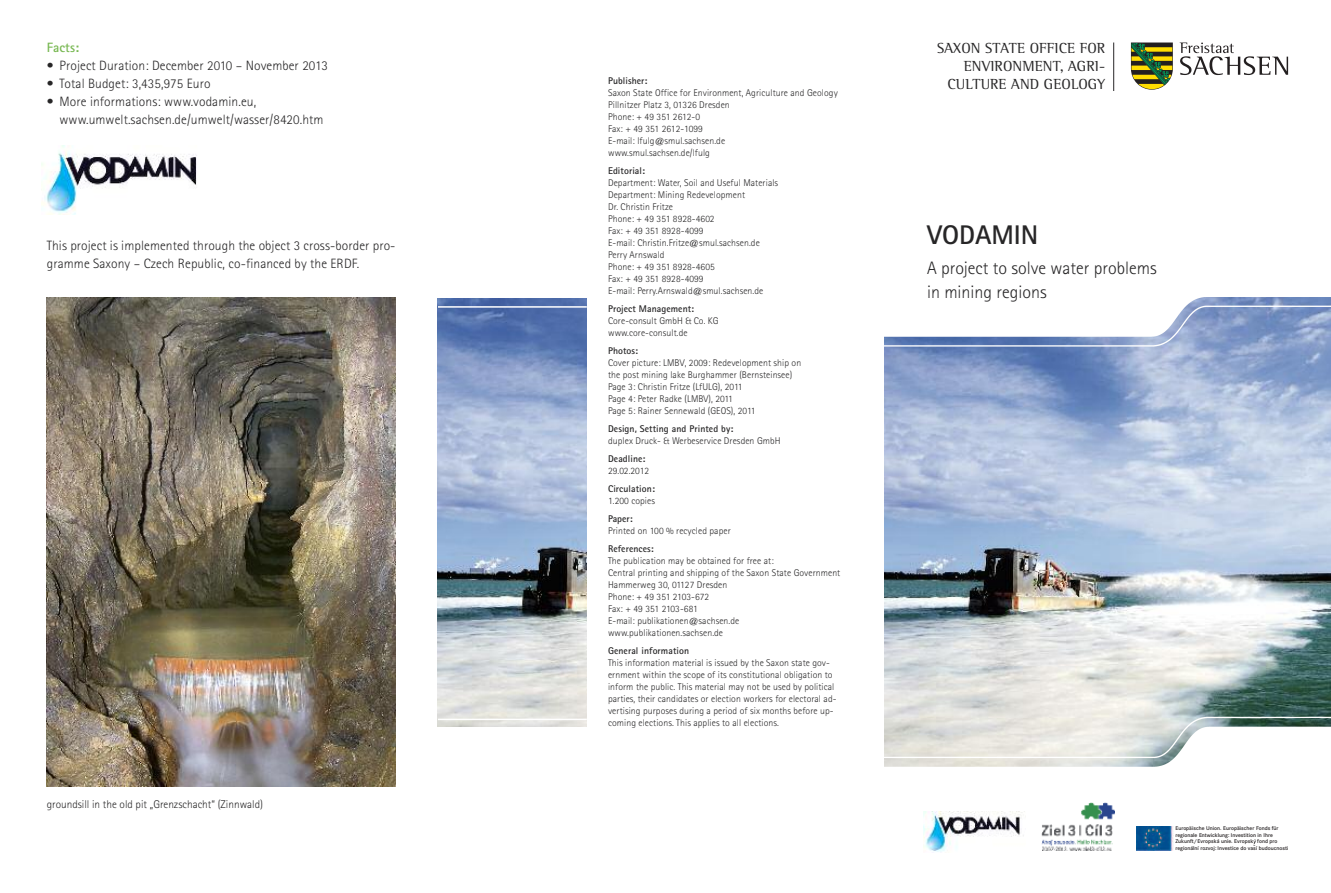
<style>
.page{position:relative;width:1331px;height:893px;background:#fff}
.page>*{position:absolute;margin:0;border:0;box-sizing:border-box;transform-origin:0 0}
.t1{font:700 27px "Rotis Sans Serif";color:#272627}
.t2{font:300 18px/24px "Rotis Sans Serif";color:#272627}
.t3{font:15px/18px "Rotis Semi Serif";letter-spacing:.005em;color:#272627;text-align:right}
.t4{font:300 13.5px/18px "Rotis Sans Serif";letter-spacing:.005em;color:#272627;scale:1.05 1}
.t5{font:300 13.5px/18px "Rotis Sans Serif";letter-spacing:.005em;color:#272627}
.t6{font:700 13.5px "Rotis Sans Serif";letter-spacing:.005em;color:#78b852}
.t7{font:300 11.25px "Rotis Sans Serif";color:#272627}
.t8{font:300 9.75px/12px "Rotis Sans Serif";letter-spacing:.005em;color:#272627}
.t9{font:700 9.75px "Rotis Sans Serif";letter-spacing:.005em;color:#272627}
.t10{font:500 5.4px/6.4px "Corporate SBQ";color:#231f20}
</style>
<div class="page">
<img style="left:884px;top:357px;width:447px;height:351px">
<img style="left:884px;top:297px;width:447px;height:60px">
<img style="left:884px;top:708px;width:447px;height:59px">
<svg style="left:1180px;top:43px;width:108px;height:32px"></svg>
<svg style="left:1131px;top:43px;width:42px;height:47px;background:#788135"></svg>
<hr style="left:1113px;top:43px;width:1px;height:48px;background:#272627">
<img style="left:41px;top:145px;width:156px;height:70px">
<img style="left:438px;top:298px;width:149px;height:429px">
<img style="left:923px;top:811px;width:102px;height:41px">
<img style="left:1041px;top:803px;width:74px;height:47px">
<img style="left:47px;top:298px;width:348px;height:489px">
<img style="left:1136px;top:826px;width:38px;height:24px">
<svg style="left:1253px;top:839px;width:3px;height:5px"></svg>
<hr style="left:438px;top:306px;width:149px;height:2px;background:#fff">
<hr style="left:438px;top:719px;width:149px;height:1px;background:#fff">
<h3 class="t6" style="left:47px;top:43px;width:34px">Facts:</h3>
<h3 class="t4" style="left:47px;top:58px;width:269px">• Project Duration: December 2010 – November 2013</h3>
<h3 class="t4" style="left:47px;top:76px;width:158px">• Total Budget: 3,435,975 Euro</h3>
<h3 class="t4" style="left:60px;top:94px;width:253px;text-indent:-13px">• More informations: www.vodamin.eu, www.umwelt.sachsen.de/umwelt/wasser/8420.htm</h3>
<h3 class="t5" style="left:47px;top:238px;width:350px">This project is implemented through the object 3 cross-border pro&shy;gramme Saxony – Czech Republic, co-financed by the ERDF.</h3>
<p class="t7" style="left:47px;top:800px;width:218px">groundsill in the old pit „Grenzschacht“ (Zinnwald)</p>
<p class="t9" style="left:608px;top:78px;width:41px">Publisher:</p>
<p class="t8" style="left:608px;top:88px;width:231px">Saxon State Office for Environment, Agriculture and Geology Pillnitzer Platz 3, 01326 Dresden<br>Phone: + 49 351 2612-0<br>Fax: + 49 351 2612-1099<br>E-mail: lfulg@smul.sachsen.de<br>www.smul.sachsen.de/lfulg</p>
<p class="t9" style="left:608px;top:168px;width:38px">Editorial:</p>
<p class="t8" style="left:608px;top:178px;width:172px">Department: Water, Soil and Useful Materials<br>Department: Mining Redevelopment<br>Dr. Christin Fritze<br>Phone: + 49 351 8928-4602<br>Fax: + 49 351 8928-4099<br>E-mail: Christin.Fritze@smul.sachsen.de<br>Perry Arnswald<br>Phone: + 49 351 8928-4605<br>Fax: + 49 351 8928-4099<br>E-mail: Perry.Arnswald@smul.sachsen.de</p>
<p class="t9" style="left:608px;top:306px;width:88px">Project Management:</p>
<p class="t8" style="left:608px;top:316px;width:112px">Core-consult GmbH &amp; Co. KG www.core-consult.de</p>
<p class="t9" style="left:608px;top:348px;width:32px">Photos:</p>
<p class="t8" style="left:608px;top:358px;width:195px">Cover picture: LMBV, 2009: Redevelopment ship on the post mining lake Burghammer (Bernsteinsee)<br>Page 3: Christin Fritze (LfULG), 2011<br>Page 4: Peter Radke (LMBV), 2011<br>Page 5: Rainer Sennewald (GEOS), 2011</p>
<p class="t9" style="left:608px;top:426px;width:127px">Design, Setting and Printed by:</p>
<p class="t8" style="left:608px;top:436px;width:174px">duplex Druck- &amp; Werbeservice Dresden GmbH</p>
<p class="t9" style="left:608px;top:456px;width:39px">Deadline:</p>
<p class="t9" style="left:608px;top:486px;width:48px">Circulation:</p>
<p class="t8" style="left:608px;top:496px;width:48px">1.200 copies</p>
<p class="t9" style="left:608px;top:516px;width:26px">Paper:</p>
<p class="t8" style="left:608px;top:526px;width:124px">Printed on 100 % recycled paper</p>
<p class="t9" style="left:608px;top:546px;width:47px">References:</p>
<p class="t8" style="left:608px;top:556px;width:234px">The publication may be obtained for free at:<br>Central printing and shipping of the Saxon State Government Hammerweg 30, 01127 Dresden<br>Phone: + 49 351 2103-672<br>Fax: + 49 351 2103-681<br>E-mail: publikationen@sachsen.de www.publikationen.sachsen.de</p>
<p class="t9" style="left:608px;top:648px;width:83px">General information</p>
<p class="t8" style="left:608px;top:658px;width:230px">This information material is issued by the Saxon state gov&shy;ernment within the scope of its constitutional obligation to inform the public. This material may not be used by political parties, their candidates or election workers for electoral ad&shy;vertising purposes during a period of six months before up&shy;coming elections. This applies to all elections.</p>
<p class="t8" style="left:608px;top:466px;width:43px">29.02.2012</p>
<h3 class="t3" style="left:937px;top:40px;width:170px">SAXON STATE OFFICE FOR<br>ENVIRONMENT, AGRI-<br>CULTURE AND GEOLOGY</h3>
<h1 class="t1" style="left:927px;top:225px;width:113px">VODAMIN</h1>
<h2 class="t2" style="left:927px;top:257px;width:231px">A project to solve water problems in mining regions</h2>
<p class="t10" style="left:1175px;top:825px;width:114px">Europäische Union. Europäischer Fonds für regionale Entwicklung: Investition in Ihre Zukunft/Evropská unie. Evropsk fond pro regionální rozvoj: Investice do vasˇí budoucnosti</p>
</div>
